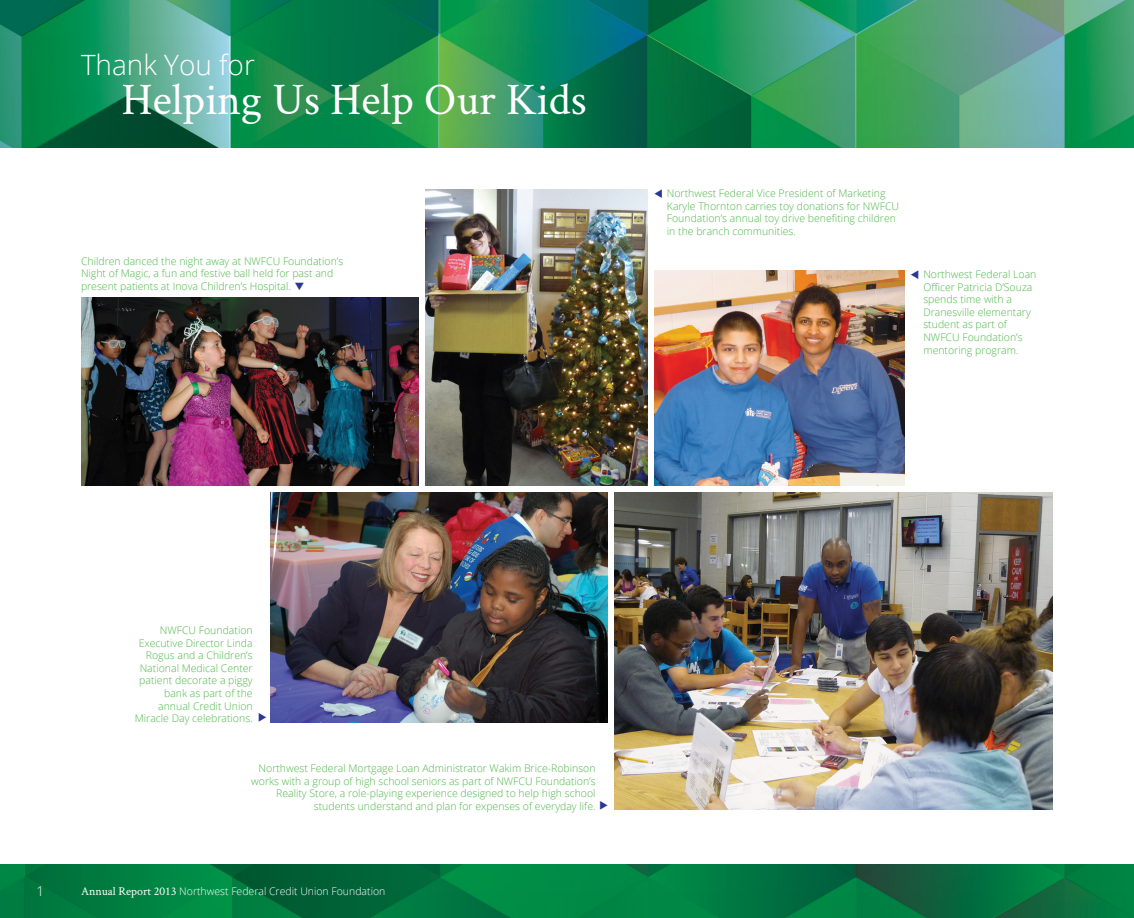
<style>
.page{position:relative;width:1134px;height:918px;background:#fff}
.page>*{position:absolute;margin:0;border:0;box-sizing:border-box;transform-origin:0 0}
.t1{font:45.3px "Crimson Text";color:#fff}
.t2{font:300 27.9px "Open Sans";color:#fff}
.t3{font:300 13.5px "Open Sans";color:#fff}
.t4{font:300 10.5px/12.6px "Open Sans";color:#4db748}
.t5{font:300 10.5px "Open Sans";color:#fff}
.s1{color:#293896}
.s2{font-family:"Crimson Text";font-weight:400;font-size:12px}
</style>
<div class="page">
<img style="left:0;top:0;width:1134px;height:918px">
<div style="left:0;top:148px;width:1134px;height:716px;background:#fff"></div>
<img style="left:81px;top:297px;width:337px;height:189px">
<img style="left:270px;top:493px;width:338px;height:229px">
<img style="left:614px;top:493px;width:439px;height:317px">
<img style="left:655px;top:270px;width:249px;height:216px">
<img style="left:425px;top:189px;width:223px;height:297px">
<h2 class="t2" style="left:81px;top:46px;width:175px">Thank You for</h2>
<h1 class="t1" style="left:122px;top:69px;width:467px">Helping Us Help Our Kids</h1>
<p class="t4" style="left:81px;top:254px;width:264px">Children danced the night away at NWFCU Foundation’s<br>Night of Magic, a fun and festive ball held for past and present patients at Inova Children’s Hospital. <span class="s1">▼</span></p>
<p class="t4" style="left:667px;top:187px;width:234px">Northwest Federal Vice President of Marketing Karyle Thornton carries toy donations for NWFCU Foundation’s annual toy drive benefiting children in the branch communities.</p>
<p class="t4" style="left:923px;top:268px;width:115px">Northwest Federal Loan<br>Officer Patricia D’Souza spends time with a<br>Dranesville elementary student as part of<br>NWFCU Foundation’s mentoring program.</p>
<p class="t4" style="left:135px;top:624px;width:119px;text-align:right">NWFCU Foundation<br>Executive Director Linda<br>Rogus and a Children’s<br>National Medical Center patient decorate a piggy bank as part of the annual Credit Union<br>Miracle Day celebrations.</p>
<p class="t4" style="left:251px;top:762px;width:346px;text-align:right">Northwest Federal Mortgage Loan Administrator Wakim Brice-Robinson works with a group of high school seniors as part of NWFCU Foundation’s Reality Store, a role-playing experience designed to help high school students understand and plan for expenses of everyday life.</p>
<p class="t3" style="left:37px;top:882px;width:9px">1</p>
<p class="t5" style="left:81px;top:884px;width:306px"><span class="s2">Annual Report 2013</span> Northwest Federal Credit Union Foundation</p>
</div>
